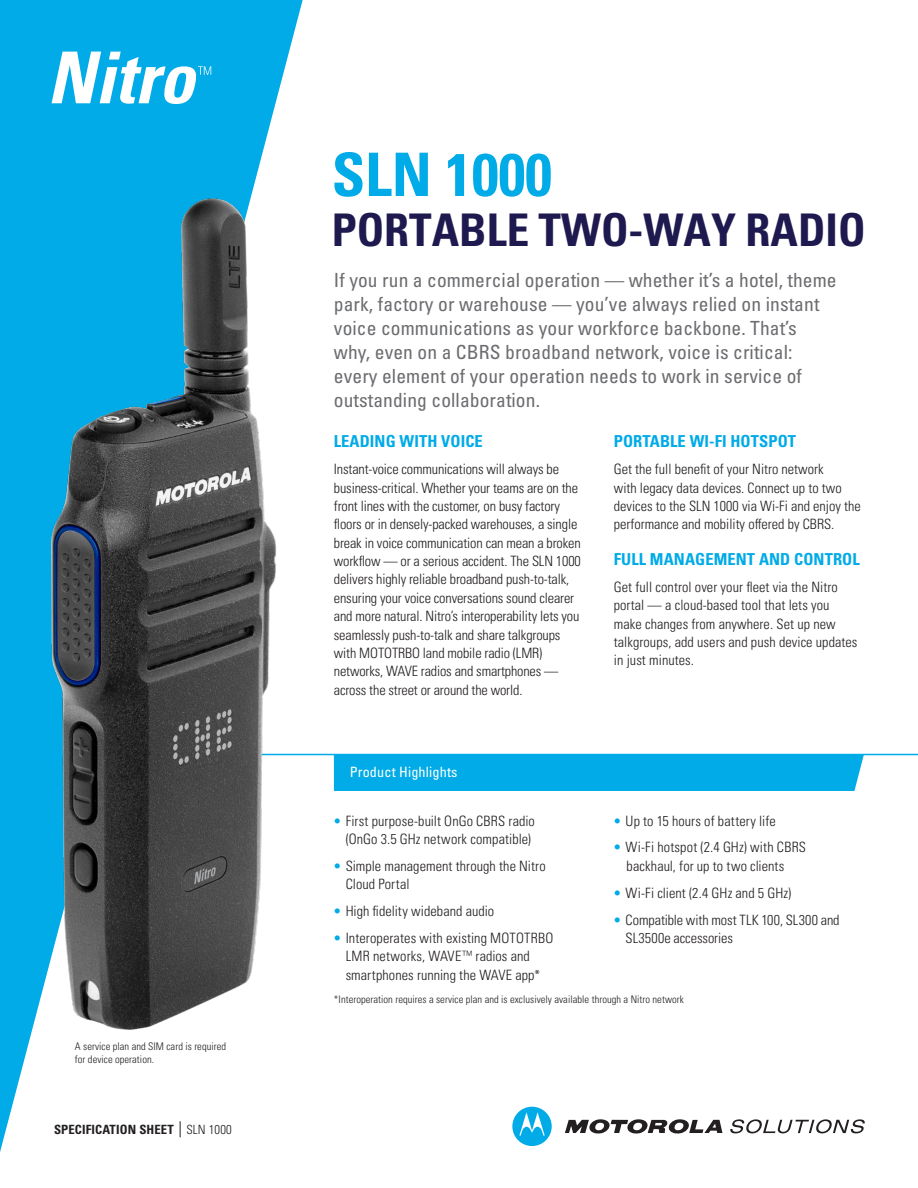
<style>
.page{position:relative;width:918px;height:1188px;background:#fff}
.page>*{position:absolute;margin:0;border:0;box-sizing:border-box;transform-origin:0 0}
.t1{font:700 condensed 60px "Univers LT Pro";color:#00abe7}
.t2{font:700 condensed 45px "Univers LT Pro";color:#1e194f}
.t3{font:condensed 19.5px/24px "Univers LT Pro";letter-spacing:.005em;color:#6c6d70}
.t4{font:700 condensed 16.5px "Univers LT Pro";letter-spacing:.005em;color:#00abe7}
.t5{font:300 condensed 14.25px/18.5px "Univers LT Pro";letter-spacing:-.005em;color:#231f20}
.t6{font:condensed 14.25px "Univers LT Pro";letter-spacing:.01em;color:#fff}
.t7{font:700 condensed 12.75px "Univers LT Pro";letter-spacing:.01em;color:#231f20}
.t8{font:300 condensed 10.5px/13.5px "Univers LT Pro";letter-spacing:.005em;color:#231f20}
.s1{font-weight:300}
.s2{color:#00abe7}
</style>
<div class="page">
<svg style="left:0;top:0;width:303px;height:1152px;fill:#00abe7"></svg>
<svg style="left:52px;top:52px;width:159px;height:52px"></svg>
<div style="left:334px;top:755px;width:530px;height:36px;background:#00abe7"></div>
<svg style="left:565px;top:1119px;width:157px;height:15px"></svg>
<svg style="left:512px;top:1107px;width:40px;height:39px"></svg>
<svg style="left:730px;top:1119px;width:135px;height:14px"></svg>
<hr style="left:207px;top:754px;width:711px;height:1px;background:#00abe7">
<img style="left:31px;top:138px;width:273px;height:969px">
<svg style="left:180px;top:1121px;width:1px;height:16px"></svg>
<p class="t8" style="left:75px;top:1039px;width:153px">A service plan and SIM card is required for device operation.</p>
<p class="t7" style="left:54px;top:1122px;width:179px">SPECIFICATION SHEET <span class="s1">SLN 1000</span></p>
<p class="t1" style="left:332px;top:138px;width:221px">SLN 1000</p>
<p class="t2" style="left:332px;top:202px;width:535px">PORTABLE TWO-WAY RADIO</p>
<p class="t3" style="left:334px;top:268px;width:504px">If you run a commercial operation — whether it’s a hotel, theme park, factory or warehouse — you’ve always relied on instant voice communications as your workforce backbone. That’s why, even on a CBRS broadband network, voice is critical: every element of your operation needs to work in service of outstanding collaboration.</p>
<p class="t4" style="left:334px;top:431px;width:150px">LEADING WITH VOICE</p>
<p class="t5" style="left:334px;top:459px;width:248px">Instant-voice communications will always be business-critical. Whether your teams are on the front lines with the customer, on busy factory floors or in densely-packed warehouses, a single break in voice communication can mean a broken workflow — or a serious accident. The SLN 1000 delivers highly reliable broadband push-to-talk, ensuring your voice conversations sound clearer and more natural. Nitro’s interoperability lets you seamlessly push-to-talk and share talkgroups with MOTOTRBO land mobile radio (LMR) networks, WAVE radios and smartphones — across the street or around the world.</p>
<p class="t6" style="left:350px;top:763px;width:109px">Product Highlights</p>
<p class="t5" style="left:334px;top:811px;width:202px;text-align:center"><span class="s2">•</span> First purpose-built OnGo CBRS radio (OnGo 3.5 GHz network compatible)</p>
<p class="t5" style="left:346px;top:856px;width:202px;text-indent:-12px"><span class="s2">•</span> Simple management through the Nitro<br>Cloud Portal</p>
<p class="t5" style="left:334px;top:901px;width:162px"><span class="s2">•</span> High fidelity wideband audio</p>
<p class="t5" style="left:346px;top:928px;width:209px;text-indent:-12px"><span class="s2">•</span> Interoperates with existing MOTOTRBO<br>LMR networks, WAVE™ radios and smartphones running the WAVE app*</p>
<p class="t4" style="left:614px;top:431px;width:184px">PORTABLE WI-FI HOTSPOT</p>
<p class="t5" style="left:614px;top:459px;width:248px">Get the full benefit of your Nitro network<br>with legacy data devices. Connect up to two devices to the SLN 1000 via Wi-Fi and enjoy the performance and mobility offered by CBRS.</p>
<p class="t4" style="left:614px;top:549px;width:247px">FULL MANAGEMENT AND CONTROL</p>
<p class="t5" style="left:614px;top:577px;width:245px">Get full control over your fleet via the Nitro portal — a cloud-based tool that lets you make changes from anywhere. Set up new talkgroups, add users and push device updates in just minutes.</p>
<p class="t5" style="left:614px;top:811px;width:163px"><span class="s2">•</span> Up to 15 hours of battery life</p>
<p class="t5" style="left:626px;top:838px;width:181px;text-indent:-13px"><span class="s2">•</span> Wi-Fi hotspot (2.4 GHz) with CBRS backhaul, for up to two clients</p>
<p class="t5" style="left:614px;top:883px;width:179px"><span class="s2">•</span> Wi-Fi client (2.4 GHz and 5 GHz)</p>
<p class="t5" style="left:626px;top:910px;width:215px;text-indent:-12px"><span class="s2">•</span> Compatible with most TLK 100, SL300 and<br>SL3500e accessories</p>
<p class="t8" style="left:334px;top:992px;width:351px">*Interoperation requires a service plan and is exclusively available through a Nitro network</p>
</div>
